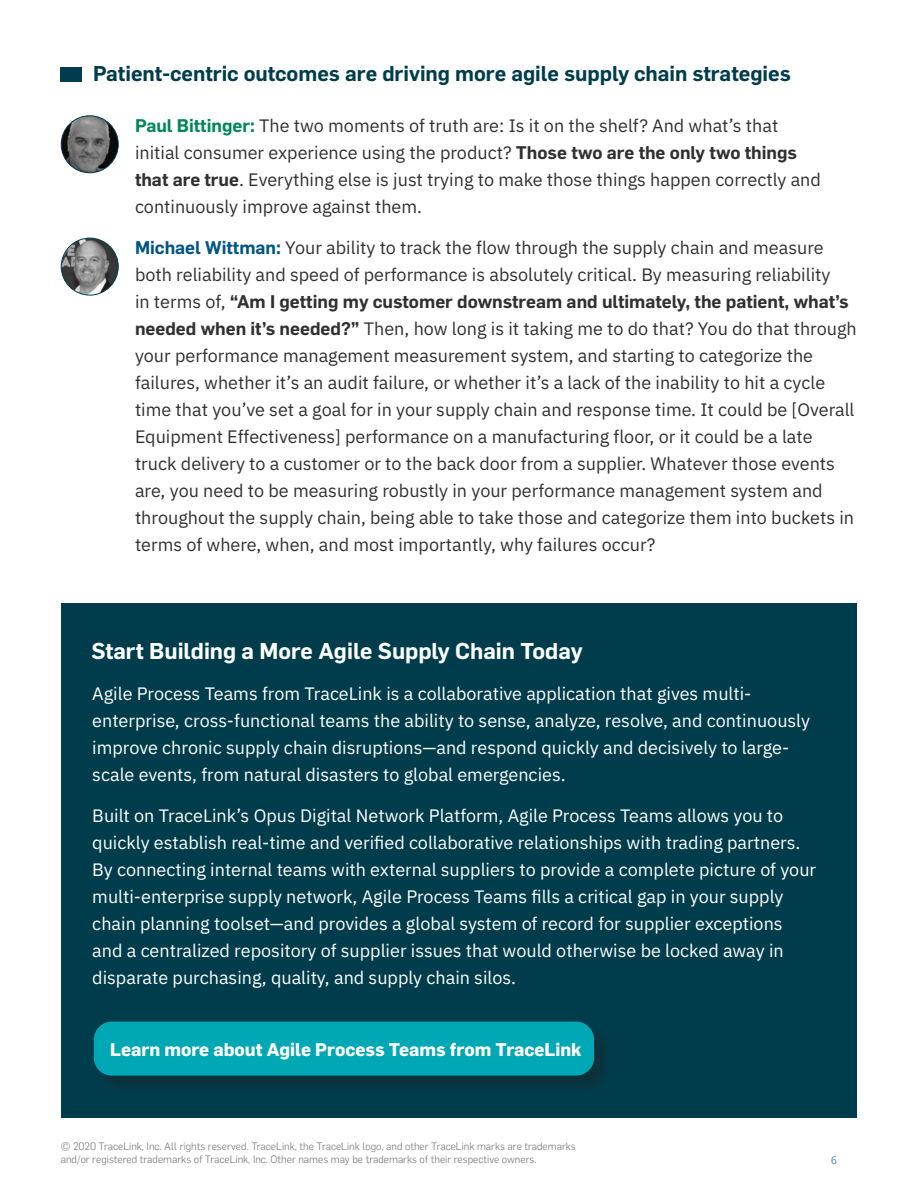
<style>
.page{position:relative;width:918px;height:1188px;background:#fff}
.page>*{position:absolute;margin:0;border:0;box-sizing:border-box;transform-origin:0 0}
.t1{font:600 22.5px "Flama";color:#fff}
.t2{font:600 21px "Flama";color:#003d4c}
.t3{font:18px/27px "IBM Plex Sans";color:#312f30}
.t4{font:18px/27px "IBM Plex Sans";color:#fff}
.t5{font:600 18px "Flama";color:#312f30}
.t6{font:700 18px "Flama";color:#fff}
.t7{font:300 12px "Source Sans Pro";color:#003f9c}
.t8{font:300 10.5px/12.6px "Flama";color:#717171}
.s1{font-family:"Flama";font-weight:600;color:#008755}
.s2{font-family:"Flama";font-weight:600}
.s3{font-family:"Flama";font-weight:600;color:#005587}
.s4{font-family:"IBM Plex Sans";font-weight:400}
</style>
<div class="page">
<div style="left:62px;top:603px;width:795px;height:515px;background:#003d4c"></div>
<div style="left:96px;top:1024px;width:517px;height:70px;background:#073641"></div>
<div style="left:94px;top:1022px;width:500px;height:54px;background:#00a7b5;border-radius:18px"></div>
<div style="left:61px;top:67px;width:21px;height:14px;background:#003d4c"></div>
<img style="left:61px;top:238px;width:57px;height:57px;border-radius:29px">
<div style="left:61px;top:238px;width:58px;height:58px;border:1px solid #003d4c;border-radius:50%"></div>
<img style="left:61px;top:116px;width:57px;height:57px;border-radius:29px">
<div style="left:61px;top:115px;width:58px;height:58px;border:1px solid #003d4c;border-radius:50%"></div>
<p class="t2" style="left:93px;top:59px;width:699px">Patient-centric outcomes are driving more agile supply chain strategies</p>
<p class="t3" style="left:135px;top:111px;width:687px"><span class="s1">Paul Bittinger:</span> The two moments of truth are: Is it on the shelf? And what’s that initial consumer experience using the product? <span class="s2">Those two are the only two things that are true</span>. Everything else is just trying to make those things happen correctly and continuously improve against them.</p>
<p class="t3" style="left:135px;top:233px;width:697px"><span class="s3">Michael Wittman:</span> Your ability to track the flow through the supply chain and measure both reliability and speed of performance is absolutely critical. By measuring reliability</p>
<p class="t5" style="left:135px;top:288px;width:715px"><span class="s4">in terms of,</span> “Am I getting my customer downstream and ultimately, the patient, what’s</p>
<p class="t3" style="left:135px;top:314px;width:723px"><span class="s2">needed when it’s needed?”</span> Then, how long is it taking me to do that? You do that through your performance management measurement system, and starting to categorize the failures, whether it’s an audit failure, or whether it’s a lack of the inability to hit a cycle time that you’ve set a goal for in your supply chain and response time. It could be [Overall Equipment Effectiveness] performance on a manufacturing floor, or it could be a late truck delivery to a customer or to the back door from a supplier. Whatever those events are, you need to be measuring robustly in your performance management system and throughout the supply chain, being able to take those and categorize them into buckets in terms of where, when, and most importantly, why failures occur?</p>
<p class="t1" style="left:92px;top:635px;width:493px">Start Building a More Agile Supply Chain Today</p>
<p class="t4" style="left:92px;top:679px;width:719px">Agile Process Teams from TraceLink is a collaborative application that gives multi&shy;enterprise, cross-functional teams the ability to sense, analyze, resolve, and continuously improve chronic supply chain disruptions—and respond quickly and decisively to large&shy;scale events, from natural disasters to global emergencies.</p>
<p class="t4" style="left:92px;top:800px;width:725px">Built on TraceLink’s Opus Digital Network Platform, Agile Process Teams allows you to quickly establish real-time and verified collaborative relationships with trading partners.<br>By connecting internal teams with external suppliers to provide a complete picture of your multi-enterprise supply network, Agile Process Teams fills a critical gap in your supply chain planning toolset—and provides a global system of record for supplier exceptions and a centralized repository of supplier issues that would otherwise be locked away in disparate purchasing, quality, and supply chain silos.</p>
<p class="t6" style="left:110px;top:1036px;width:473px">Learn more about Agile Process Teams from TraceLink</p>
<p class="t8" style="left:61px;top:1139px;width:517px">© 2020 TraceLink, Inc. All rights reserved. TraceLink, the TraceLink logo, and other TraceLink marks are trademarks and/or registered trademarks of TraceLink, Inc. Other names may be trademarks of their respective owners.</p>
<p class="t7" style="left:831px;top:1153px;width:7px">6</p>
</div>
